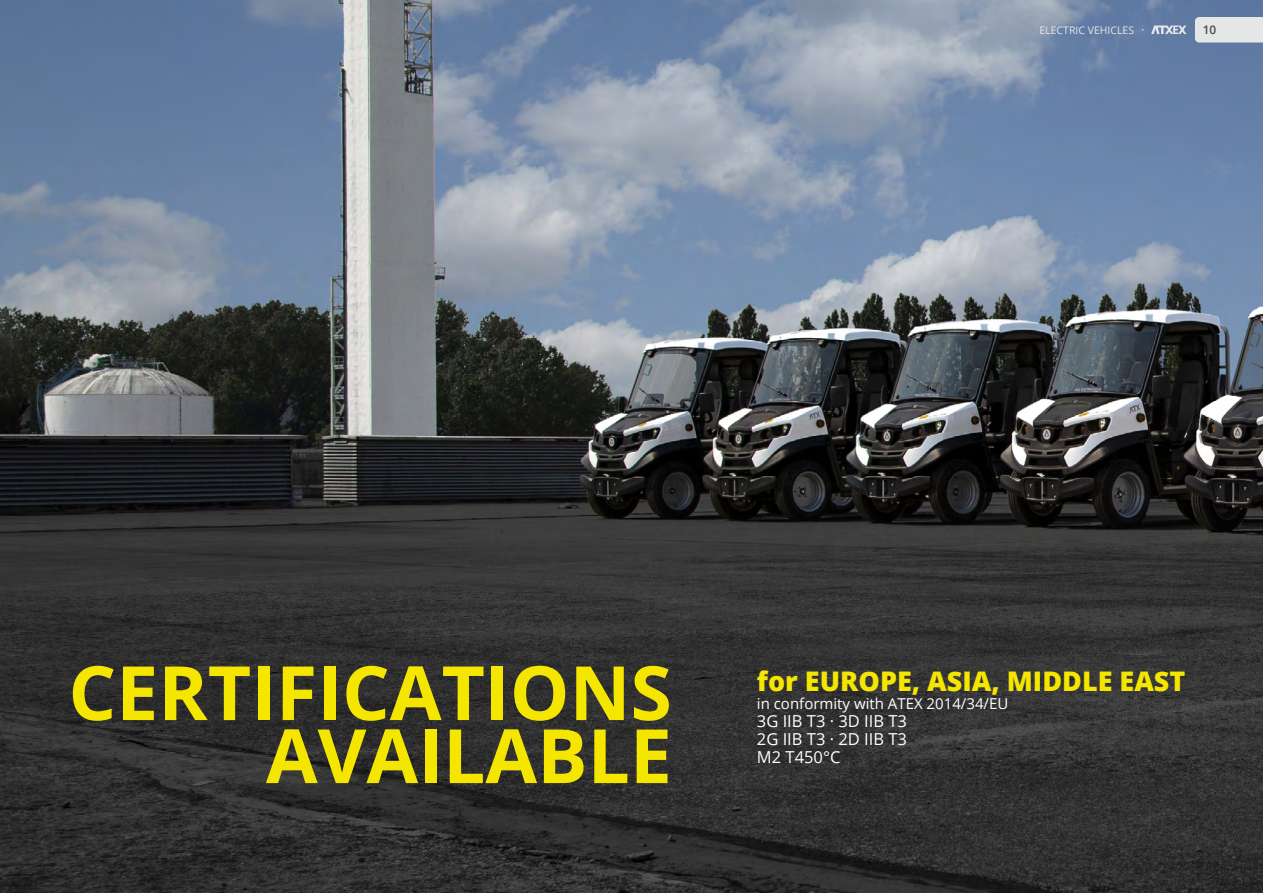
<style>
.page{position:relative;width:1263px;height:893px;background:#fff}
.page>*{position:absolute;margin:0;border:0;box-sizing:border-box;transform-origin:0 0}
.t1{font:700 75px/63px "Open Sans";color:#f5e600;text-align:right}
.t2{font:800 27px "Open Sans";color:#f5e600}
.t3{font:16.5px/18px "Open Sans";color:#fff;text-align:justify}
.t4{font:15px "Open Sans";color:#fff}
.t5{font:600 11.85px "Open Sans";color:#48494b}
.t6{font:10.5px "Open Sans";color:#e5e6e6}
</style>
<div class="page">
<img style="left:0;top:0;width:1263px;height:893px">
<svg style="left:1151px;top:26px;width:35px;height:8px"></svg>
<div style="left:1195px;top:17px;width:68px;height:26px;background:#e5e6e6"></div>
<p class="t6" style="left:1039px;top:23px;width:96px">ELECTRIC VEHICLES</p>
<p class="t5" style="left:1203px;top:22px;width:15px">10</p>
<h1 class="t1" style="left:68px;top:659px;width:605px">CERTIFICATIONS<br>AVAILABLE</h1>
<h2 class="t2" style="left:757px;top:660px;width:430px">for EUROPE, ASIA, MIDDLE EAST</h2>
<p class="t4" style="left:757px;top:693px;width:253px">in conformity with ATEX 2014/34/EU</p>
<p class="t3" style="left:757px;top:711px;width:151px">3G IIB T3 · 3D IIB T3<br>2G IIB T3 · 2D IIB T3<br>M2 T450°C</p>
</div>
